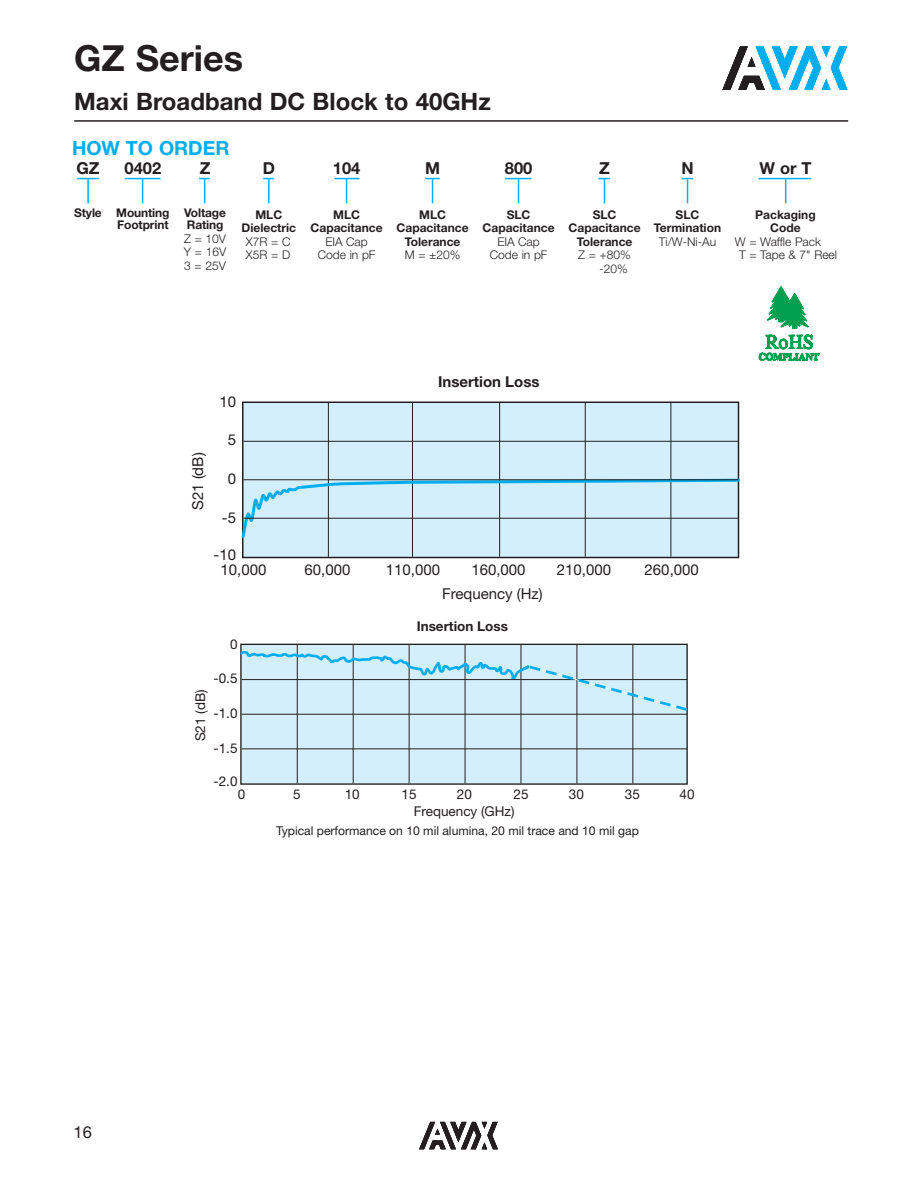
<style>
.page{position:relative;width:918px;height:1188px;background:#fff}
.page>*{position:absolute;margin:0;border:0;box-sizing:border-box;transform-origin:0 0}
.t1{font:700 36px "Helvetica Neue LT Std";color:#231f20}
.t2{font:700 24px "Helvetica Neue LT Std";color:#231f20}
.t3{font:700 19.5px "Helvetica Neue LT Std";color:#00aeef}
.t4{font:700 16.5px "Helvetica Neue LT Std";color:#231f20}
.t5{font:16.5px "Helvetica Neue";color:#231f20}
.t6{font:15px/15px "Helvetica Neue";color:#231f20}
.t7{font:700 15px "Helvetica Neue";color:#231f20}
.t8{font:13.5px/17.5px "Helvetica Neue";color:#231f20;text-align:center}
.t9{font:700 13.5px "Helvetica Neue";color:#231f20}
.t10{font:12.15px "Helvetica Neue";color:#231f20}
.t11{font:700 12px/13.5px "Helvetica Neue LT Std";color:#231f20;text-align:center}
.t12{font:300 12px/13.5px "Helvetica Neue LT Std";color:#231f20}
</style>
<div class="page">
<svg style="left:419px;top:1122px;width:79px;height:27px"></svg>
<svg style="left:722px;top:46px;width:126px;height:44px"></svg>
<hr style="left:74px;top:120px;width:774px;height:2px;background:#231f20">
<div style="left:241px;top:644px;width:446px;height:140px;background:#d4effc"></div>
<hr style="left:297px;top:644px;width:1px;height:139px;background:#231f20">
<hr style="left:353px;top:644px;width:1px;height:139px;background:#231f20">
<hr style="left:409px;top:644px;width:1px;height:139px;background:#231f20">
<hr style="left:465px;top:644px;width:1px;height:139px;background:#231f20">
<hr style="left:521px;top:644px;width:1px;height:139px;background:#231f20">
<hr style="left:577px;top:644px;width:1px;height:139px;background:#231f20">
<hr style="left:633px;top:644px;width:1px;height:139px;background:#231f20">
<hr style="left:242px;top:714px;width:445px;height:1px;background:#231f20">
<hr style="left:242px;top:749px;width:445px;height:1px;background:#231f20">
<svg style="left:240px;top:643px;width:448px;height:70px"></svg>
<div style="left:243px;top:402px;width:495px;height:156px;background:#d4effc"></div>
<div style="left:242px;top:402px;width:497px;height:156px;border:2px solid #231f20"></div>
<hr style="left:328px;top:402px;width:1px;height:155px;background:#231f20">
<hr style="left:412px;top:402px;width:1px;height:155px;background:#231f20">
<hr style="left:499px;top:402px;width:1px;height:155px;background:#231f20">
<hr style="left:585px;top:402px;width:1px;height:155px;background:#231f20">
<hr style="left:671px;top:402px;width:1px;height:155px;background:#231f20">
<svg style="left:241px;top:477px;width:499px;height:63px"></svg>
<hr style="left:244px;top:441px;width:495px;height:1px;background:#231f20">
<hr style="left:244px;top:479px;width:495px;height:1px;background:#231f20">
<hr style="left:244px;top:518px;width:495px;height:1px;background:#231f20">
<svg style="left:77px;top:178px;width:22px;height:1px"></svg>
<hr style="left:87px;top:179px;width:2px;height:24px;background:#00aeef">
<hr style="left:125px;top:178px;width:36px;height:1px;background:#00aeef">
<svg style="left:142px;top:179px;width:1px;height:24px"></svg>
<svg style="left:199px;top:178px;width:11px;height:25px"></svg>
<hr style="left:268px;top:179px;width:2px;height:24px;background:#00aeef">
<svg style="left:335px;top:178px;width:24px;height:25px"></svg>
<svg style="left:425px;top:178px;width:15px;height:25px"></svg>
<svg style="left:505px;top:178px;width:26px;height:25px"></svg>
<svg style="left:598px;top:178px;width:12px;height:25px"></svg>
<svg style="left:681px;top:178px;width:12px;height:25px"></svg>
<hr style="left:759px;top:178px;width:52px;height:1px;background:#00aeef">
<svg style="left:785px;top:179px;width:1px;height:24px"></svg>
<svg style="left:758px;top:286px;width:62px;height:75px"></svg>
<h1 class="t1" style="left:74px;top:45px;width:170px">GZ Series</h1>
<h2 class="t2" style="left:74px;top:93px;width:418px">Maxi Broadband DC Block to 40GHz</h2>
<h3 class="t3" style="left:72px;top:141px;width:159px">HOW TO ORDER</h3>
<h3 class="t4" style="left:76px;top:162px;width:25px">GZ</h3>
<p class="t11" style="left:74px;top:208px;width:29px">Style</p>
<h3 class="t4" style="left:125px;top:162px;width:38px">0402</h3>
<p class="t11" style="left:116px;top:208px;width:55px;line-height:12px;text-align:left">Mounting<br>Footprint</p>
<h3 class="t4" style="left:200px;top:162px;width:12px">Z</h3>
<p class="t11" style="left:184px;top:208px;width:43px;line-height:12px;text-align:left">Voltage<br>Rating</p>
<p class="t12" style="left:184px;top:233px;width:44px;text-align:justify">Z = 10V Y = 16V 3 = 25V</p>
<h3 class="t4" style="left:263px;top:162px;width:14px">D</h3>
<p class="t11" style="left:242px;top:209px;width:56px">MLC<br>Dielectric</p>
<p class="t12" style="left:246px;top:236px;width:46px">X7R = C<br>X5R = D</p>
<h3 class="t4" style="left:333px;top:162px;width:29px">104</h3>
<p class="t11" style="left:311px;top:209px;width:73px">MLC<br>Capacitance</p>
<p class="t12" style="left:318px;top:236px;width:59px;text-align:center">EIA Cap<br>Code in pF</p>
<h3 class="t4" style="left:425px;top:162px;width:16px">M</h3>
<p class="t11" style="left:397px;top:209px;width:73px">MLC<br>Capacitance<br>Tolerance</p>
<p class="t12" style="left:405px;top:250px;width:57px">M = ±20%</p>
<h3 class="t4" style="left:505px;top:162px;width:29px">800</h3>
<p class="t11" style="left:483px;top:209px;width:73px">SLC<br>Capacitance</p>
<p class="t12" style="left:490px;top:236px;width:59px;text-align:center">EIA Cap<br>Code in pF</p>
<h3 class="t4" style="left:599px;top:162px;width:12px">Z</h3>
<p class="t11" style="left:569px;top:209px;width:73px">SLC<br>Capacitance<br>Tolerance</p>
<p class="t12" style="left:578px;top:250px;width:54px;text-align:right">Z = +80% -20%</p>
<h3 class="t4" style="left:681px;top:162px;width:14px">N</h3>
<p class="t11" style="left:654px;top:209px;width:69px">SLC<br>Termination</p>
<p class="t12" style="left:659px;top:236px;width:59px">Ti/W-Ni-Au</p>
<h3 class="t4" style="left:759px;top:162px;width:54px">W or T</h3>
<p class="t11" style="left:755px;top:209px;width:62px">Packaging<br>Code</p>
<p class="t12" style="left:739px;top:236px;width:99px;text-indent:-4px">W = Waffle Pack<br>T = Tape &amp; 7" Reel</p>
<p class="t6" style="left:192px;top:510px;width:59px;rotate:-90deg">S21 (dB)</p>
<p class="t6" style="left:219px;top:396px;width:18px">10</p>
<p class="t6" style="left:228px;top:434px;width:10px">5</p>
<p class="t6" style="left:228px;top:473px;width:10px">0</p>
<p class="t6" style="left:222px;top:512px;width:16px">-5</p>
<p class="t6" style="left:221px;top:549px;width:47px;text-indent:-7px">-10<br>10,000</p>
<p class="t8" style="left:230px;top:636px;width:9px">0</p>
<p class="t8" style="left:214px;top:671px;width:26px">-0.5</p>
<p class="t8" style="left:214px;top:706px;width:26px">-1.0</p>
<p class="t8" style="left:214px;top:741px;width:26px">-1.5</p>
<p class="t8" style="left:214px;top:774px;width:26px">-2.0</p>
<p class="t8" style="left:193px;top:741px;width:53px;rotate:-90deg">S21 (dB)</p>
<p class="t7" style="left:438px;top:376px;width:103px">Insertion Loss</p>
<p class="t6" style="left:305px;top:564px;width:47px">60,000</p>
<p class="t6" style="left:386px;top:564px;width:56px">110,000</p>
<p class="t6" style="left:442px;top:559px;width:102px;line-height:24px;text-indent:29px">160,000<br>Frequency (Hz)</p>
<p class="t9" style="left:417px;top:621px;width:93px">Insertion Loss</p>
<p class="t6" style="left:557px;top:564px;width:56px">210,000</p>
<p class="t6" style="left:645px;top:564px;width:56px">260,000</p>
<p class="t8" style="left:238px;top:786px;width:9px">0</p>
<p class="t8" style="left:293px;top:786px;width:9px">5</p>
<p class="t8" style="left:345px;top:786px;width:17px">10</p>
<p class="t8" style="left:401px;top:786px;width:17px">15</p>
<p class="t8" style="left:414px;top:786px;width:102px">20<br>Frequency (GHz)</p>
<p class="t8" style="left:514px;top:786px;width:17px">25</p>
<p class="t8" style="left:569px;top:786px;width:17px">30</p>
<p class="t8" style="left:625px;top:786px;width:17px">35</p>
<p class="t8" style="left:680px;top:786px;width:17px">40</p>
<p class="t10" style="left:276px;top:826px;width:364px">Typical performance on 10 mil alumina, 20 mil trace and 10 mil gap</p>
<h3 class="t5" style="left:74px;top:1127px;width:20px">16</h3>
</div>
